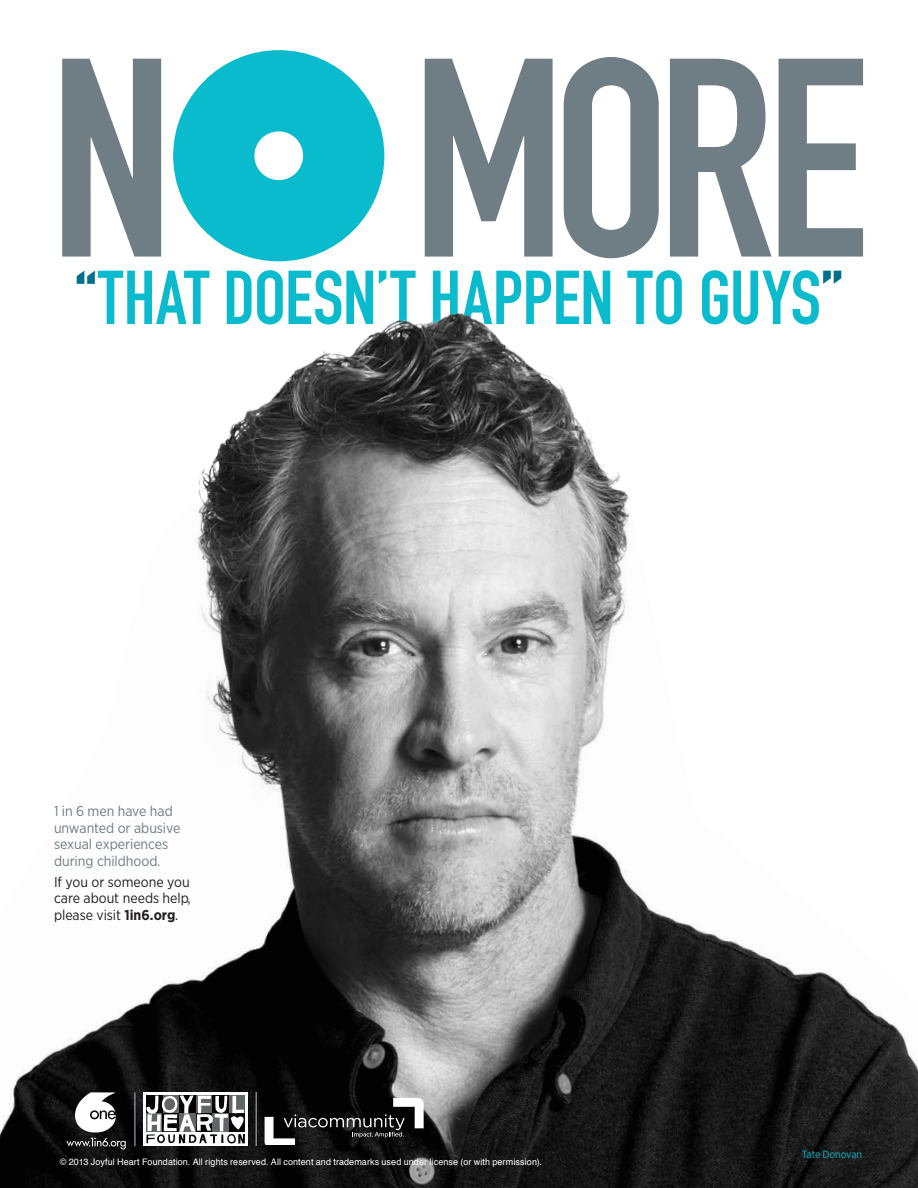
<style>
.page{position:relative;width:918px;height:1188px;background:#fff}
.page>*{position:absolute;margin:0;border:0;box-sizing:border-box;transform-origin:0 0}
.t1{font:277.95px "DIN Engschrift Alternate";color:#6f7d84}
.t2{font:75px "DIN Engschrift Alternate";letter-spacing:-.005em;color:#0abbce}
.t3{font:14.25px/16.5px "Gotham Narrow";letter-spacing:-.005em;color:#6f7d84}
.t4{font:14.25px/16.5px "Gotham Narrow";color:#231f20;text-align:justify}
.t5{font:10.5px "Gotham Narrow";letter-spacing:-.02em;color:#0abbce}
.t6{font:9px "Helvetica";letter-spacing:.01em;color:#fff}
.s1{color:#00718c}
.s2{font-weight:700}
</style>
<div class="page">
<svg style="left:173px;top:50px;width:211px;height:211px;fill:#0abbce"></svg>
<img style="left:0;top:312px;width:918px;height:876px">
<hr style="left:134px;top:1092px;width:1px;height:54px;background:#a1acb4">
<svg style="left:66px;top:1092px;width:60px;height:57px"></svg>
<svg style="left:265px;top:1098px;width:159px;height:47px;background:#333"></svg>
<hr style="left:256px;top:1092px;width:1px;height:54px;background:#a1acb4">
<div style="left:144px;top:1092px;width:104px;height:54px;background:#fff"></div>
<svg style="left:146px;top:1095px;width:99px;height:49px"></svg>
<p class="t1" style="left:50px;top:-4px;width:820px">N MORE</p>
<p class="t2" style="left:75px;top:254px;width:769px"><span class="s1">“</span>THAT DOESN’T HAPPEN TO GUYS<span class="s1">”</span></p>
<p class="t3" style="left:54px;top:802px;width:128px">1 in 6 men have had unwanted or abusive sexual experiences during childhood.</p>
<p class="t4" style="left:54px;top:873px;width:138px">If you or someone you care about needs help, please visit <span class="s2">1in6.org</span>.</p>
<p class="t6" style="left:60px;top:1155px;width:484px">© 2013 Joyful Heart Foundation. All rights reserved. All content and trademarks used under license (or with permission).</p>
<p class="t5" style="left:802px;top:1148px;width:62px">Tate Donovan</p>
</div>
